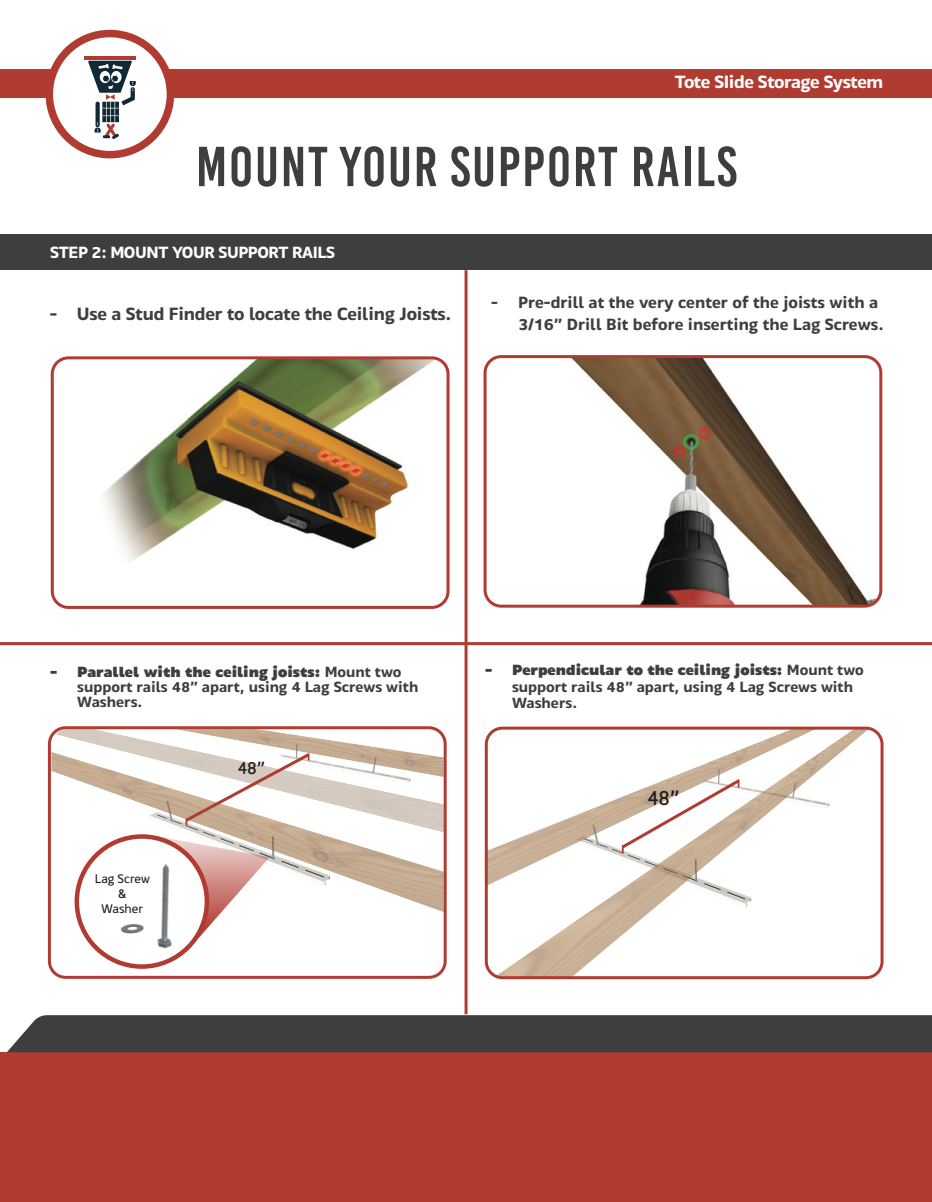
<style>
.page{position:relative;width:932px;height:1202px;background:#fff}
.page>*{position:absolute;margin:0;border:0;box-sizing:border-box;transform-origin:0 0}
.t1{font:56.25px "Bebas Kai";letter-spacing:.03em;color:#3e3e3f}
.t2{font:21.15px "Maiden";color:#231f20}
.t3{font:600 18px "Maiden";letter-spacing:-.01em;color:#3e3e3f}
.t4{font:600 18px "Maiden";letter-spacing:-.025em;color:#fff}
.t5{font:18px "Maiden";color:#231f20}
.t6{font:600 16.5px/22.5px "Maiden";color:#3e3e3f}
.t7{font:600 16.5px "Maiden";letter-spacing:-.025em;color:#fff}
.t8{font:600 15px/16.5px "Maiden";color:#3e3e3f}
.t9{font:12.6px/15.1px "Maiden";color:#231f20;text-align:center}
.s1{font-weight:900}
</style>
<div class="page">
<img style="left:487px;top:730px;width:395px;height:247px">
<svg style="left:618px;top:777px;width:124px;height:76px"></svg>
<div style="left:485px;top:726px;width:398px;height:253px;border:3px solid #b03b31;border-radius:16px"></div>
<div style="left:48px;top:726px;width:398px;height:252px;border:3px solid #b03b31;border-radius:16px"></div>
<img style="left:51px;top:729px;width:393px;height:249px">
<svg style="left:182px;top:750px;width:130px;height:75px"></svg>
<svg style="left:78px;top:834px;width:196px;height:115px"></svg>
<svg style="left:77px;top:836px;width:130px;height:130px"></svg>
<div style="left:75px;top:834px;width:134px;height:134px;border:4px solid #b03b31;border-radius:50%"></div>
<img style="left:77px;top:850px;width:130px;height:113px">
<img style="left:487px;top:359px;width:393px;height:247px">
<div style="left:483px;top:355px;width:399px;height:252px;border:3px solid #b03b31;border-radius:16px"></div>
<div style="left:683px;top:434px;width:16px;height:16px;border:3px solid #3ab54a;border-radius:50%"></div>
<div style="left:698px;top:427px;width:12px;height:12px;border:3px solid #ee1d23;border-radius:50%"></div>
<div style="left:673px;top:446px;width:12px;height:12px;border:3px solid #ee1d23;border-radius:50%"></div>
<img style="left:55px;top:360px;width:392px;height:243px">
<div style="left:51px;top:356px;width:398px;height:253px;border:3px solid #b03b31;border-radius:16px"></div>
<hr style="left:464px;top:270px;width:3px;height:744px;background:#b03b31">
<hr style="left:0;top:642px;width:932px;height:3px;background:#b03b31">
<div style="left:0;top:69px;width:932px;height:28px;background:#b03b31"></div>
<div style="left:49px;top:34px;width:121px;height:121px;background:#fff;border-radius:50%"></div>
<div style="left:46px;top:30px;width:128px;height:128px;border:8px solid #b03b31;border-radius:50%"></div>
<hr style="left:84px;top:56px;width:52px;height:4px;background:#af3a31">
<svg style="left:88px;top:61px;width:48px;height:78px"></svg>
<div style="left:0;top:1052px;width:932px;height:149px;background:#b03b31"></div>
<div style="left:0;top:234px;width:932px;height:36px;background:#3e3e3f"></div>
<div style="left:7px;top:1015px;width:925px;height:37px;background:#3e3e3f"></div>
<p class="t4" style="left:675px;top:71px;width:210px">Tote SIide Storage System</p>
<h1 class="t1" style="left:196px;top:136px;width:542px">MOUNT YOUR SUPPORT RAILS</h1>
<p class="t7" style="left:50px;top:242px;width:287px">STEP 2: MOUNT YOUR SUPPORT RAILS</p>
<p class="t3" style="left:50px;top:302px;width:403px">- Use a Stud Finder to locate the Ceiling Joists.</p>
<p class="t6" style="left:518px;top:290px;width:367px;text-indent:-27px">- Pre-drill at the very center of the joists with a<br>3/16” Drill Bit before inserting the Lag Screws.</p>
<p class="t8" style="left:77px;top:663px;width:342px;line-height:15px;text-indent:-27px"><span class="s1">- Parallel with the ceiling joists:</span> Mount two support rails 48” apart, using 4 Lag Screws with<br>Washers.</p>
<p class="t9" style="left:95px;top:870px;width:57px">Lag Screw &amp;<br>Washer</p>
<p class="t5" style="left:237px;top:757px;width:29px">48”</p>
<p class="t8" style="left:512px;top:661px;width:353px;text-indent:-27px"><span class="s1">- Perpendicular to the ceiling joists:</span> Mount two support rails 48” apart, using 4 Lag Screws with<br>Washers.</p>
<h2 class="t2" style="left:647px;top:785px;width:34px">48”</h2>
</div>
